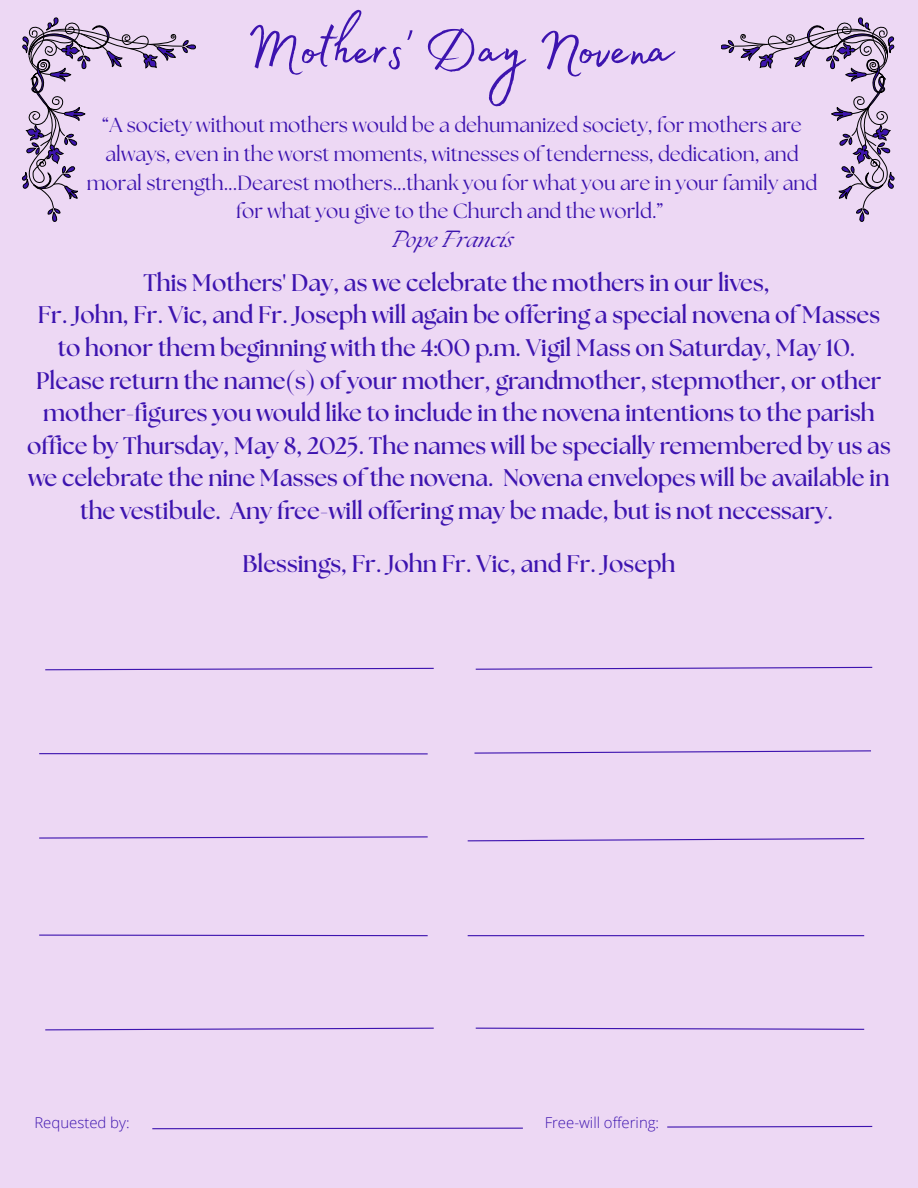
<style>
.page{position:relative;width:918px;height:1188px;background:#edd8f4}
.page>*{position:absolute;margin:0;border:0;box-sizing:border-box;transform-origin:0 0}
.t1{font:71.1px "Madelyn Fill";color:#3d14af}
.t2{font:700 24px/32.7px "The Seasons";color:#3d14af;text-align:center}
.t3{font:20.4px/28.7px "The Seasons";color:#3d14af;text-align:center}
.t4{font:300 15px "Open Sans";color:#3d14af}
.s1{font-style:italic}
</style>
<div class="page">
<svg style="left:475px;top:666px;width:398px;height:4px"></svg>
<svg style="left:45px;top:667px;width:389px;height:4px"></svg>
<hr style="left:39px;top:753px;width:389px;height:1px;background:#3d14af">
<svg style="left:152px;top:1127px;width:371px;height:3px"></svg>
<svg style="left:667px;top:1125px;width:206px;height:3px"></svg>
<svg style="left:474px;top:750px;width:397px;height:4px"></svg>
<svg style="left:39px;top:836px;width:389px;height:3px"></svg>
<svg style="left:467px;top:838px;width:398px;height:4px"></svg>
<svg style="left:39px;top:934px;width:389px;height:3px"></svg>
<hr style="left:468px;top:935px;width:396px;height:1px;background:#3d14af">
<svg style="left:45px;top:1027px;width:389px;height:4px"></svg>
<svg style="left:475px;top:1027px;width:390px;height:3px"></svg>
<svg style="left:21px;top:17px;width:174px;height:205px"></svg>
<svg style="left:721px;top:17px;width:174px;height:205px"></svg>
<p class="t1" style="left:246px;top:-5px;width:427px">Mothers' Day Novena</p>
<h1 class="t3" style="left:87px;top:112px;width:732px">“A society without mothers would be a dehumanized society, for mothers are always, even in the worst moments, witnesses of tenderness, dedication, and moral strength...Dearest mothers...thank you for what you are in your family and for what you give to the Church and the world.”<br><span class="s1">Pope Francis</span></h1>
<h2 class="t2" style="left:27px;top:267px;width:865px">This Mothers' Day, as we celebrate the mothers in our lives,<br>Fr. John, Fr. Vic, and Fr. Joseph will again be offering a special novena of Masses to honor them beginning with the 4:00 p.m. Vigil Mass on Saturday, May 10.<br>Please return the name(s) of your mother, grandmother, stepmother, or other mother-figures you would like to include in the novena intentions to the parish office by Thursday, May 8, 2025. The names will be specially remembered by us as we celebrate the nine Masses of the novena. Novena envelopes will be available in the vestibule. Any free-will offering may be made, but is not necessary.</h2>
<h2 class="t2" style="left:242px;top:548px;width:435px">Blessings, Fr. John Fr. Vic, and Fr. Joseph</h2>
<p class="t4" style="left:34px;top:1112px;width:97px">Requested by:</p>
<h3 class="t4" style="left:545px;top:1112px;width:116px">Free-will offering:</h3>
</div>
